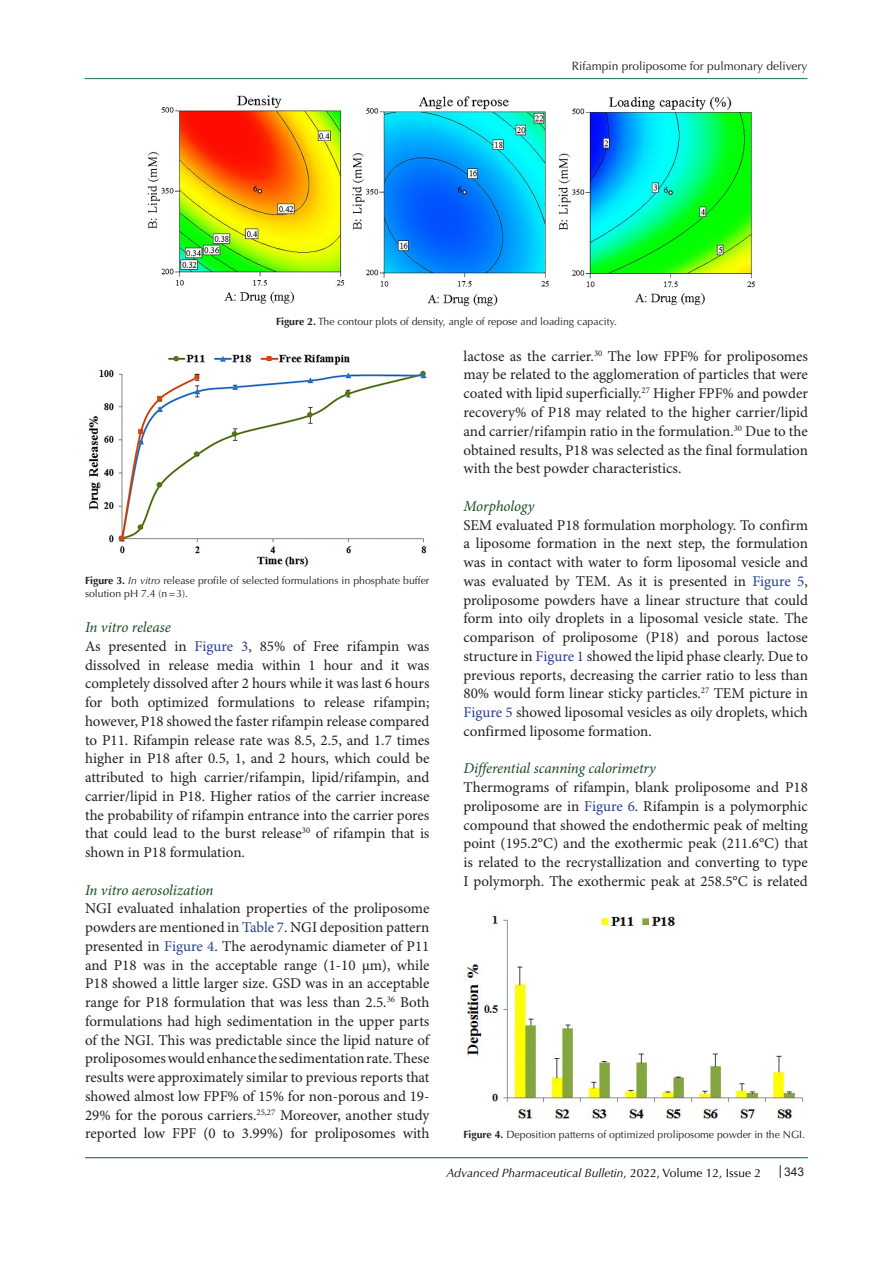
<style>
.page{position:relative;width:893px;height:1263px;background:#fff}
.page>*{position:absolute;margin:0;border:0;box-sizing:border-box;transform-origin:0 0}
.t1{font:15px/18.8px "Minion Pro";color:#231f20;text-align:justify}
.heading_2{font:italic 15px "Minion Pro";letter-spacing:-.01em;color:#164b23}
.t2{font:italic 12px "Optima LT Std";color:#000}
.t3{font:12px "Optima LT Std";color:#231f20}
.t4{font:12px "Arial";color:#231f20}
.t5{font:10.5px/13.5px "Optima LT Std";color:#231f20}
.s1{font-weight:700}
.s2{font-style:italic}
.s3{color:#253f8e}
.s4{font-style:normal}
</style>
<div class="page">
<svg style="left:780px;top:1165px;width:1px;height:13px"></svg>
<hr style="left:85px;top:1157px;width:723px;height:1px;background:#1e7252">
<hr style="left:85px;top:78px;width:722px;height:1px;background:#1e7252">
<img style="left:147px;top:95px;width:608px;height:212px">
<img style="left:88px;top:354px;width:339px;height:213px">
<img style="left:464px;top:916px;width:339px;height:203px">
<p class="t3" style="left:572px;top:59px;width:237px">Rifampin proliposome for pulmonary delivery</p>
<p class="t5" style="left:276px;top:315px;width:342px"><span class="s1">Figure 2.</span> The contour plots of density, angle of repose and loading capacity.</p>
<p class="t5" style="left:85px;top:574px;width:346px"><span class="s1">Figure 3.</span> <span class="s2">In vitro</span> release profile of selected formulations in phosphate buffer solution pH 7.4 (n=3).</p>
<p class="heading_2" style="left:85px;top:617px;width:87px">In vitro release</p>
<p class="t1" style="left:85px;top:637px;width:346px">As presented in <span class="s3">Figure 3</span>, 85% of Free rifampin was dissolved in release media within 1 hour and it was completely dissolved after 2 hours while it was last 6 hours for both optimized formulations to release rifampin; however, P18 showed the faster rifampin release compared to P11. Rifampin release rate was 8.5, 2.5, and 1.7 times higher in P18 after 0.5, 1, and 2 hours, which could be attributed to high carrier/rifampin, lipid/rifampin, and carrier/lipid in P18. Higher ratios of the carrier increase the probability of rifampin entrance into the carrier pores that could lead to the burst release<sup>30</sup> of rifampin that is shown in P18 formulation.</p>
<p class="heading_2" style="left:85px;top:879px;width:130px">In vitro aerosolization</p>
<p class="t1" style="left:85px;top:900px;width:346px">NGI evaluated inhalation properties of the proliposome powders are mentioned in <span class="s3">Table 7</span>. NGI deposition pattern presented in <span class="s3">Figure 4</span>. The aerodynamic diameter of P11 and P18 was in the acceptable range (1-10 μm), while P18 showed a little larger size. GSD was in an acceptable range for P18 formulation that was less than 2.5.<sup>36</sup> Both formulations had high sedimentation in the upper parts of the NGI. This was predictable since the lipid nature of proliposomes would enhance the sedimentation rate. These results were approximately similar to previous reports that showed almost low FPF% of 15% for non-porous and 19- 29% for the porous carriers.<sup>25,27</sup> Moreover, another study reported low FPF (0 to 3.99%) for proliposomes with</p>
<p class="t1" style="left:463px;top:347px;width:346px">lactose as the carrier.<sup>30</sup> The low FPF% for proliposomes may be related to the agglomeration of particles that were coated with lipid superficially.<sup>27</sup> Higher FPF% and powder recovery% of P18 may related to the higher carrier/lipid and carrier/rifampin ratio in the formulation.<sup>30</sup> Due to the obtained results, P18 was selected as the final formulation with the best powder characteristics.</p>
<p class="heading_2" style="left:463px;top:496px;width:72px">Morphology</p>
<p class="t1" style="left:463px;top:516px;width:346px">SEM evaluated P18 formulation morphology. To confirm a liposome formation in the next step, the formulation was in contact with water to form liposomal vesicle and was evaluated by TEM. As it is presented in <span class="s3">Figure 5</span>, proliposome powders have a linear structure that could form into oily droplets in a liposomal vesicle state. The comparison of proliposome (P18) and porous lactose structure in <span class="s3">Figure 1</span> showed the lipid phase clearly. Due to previous reports, decreasing the carrier ratio to less than 80% would form linear sticky particles.<sup>27</sup> TEM picture in <span class="s3">Figure 5</span> showed liposomal vesicles as oily droplets, which confirmed liposome formation.</p>
<p class="heading_2" style="left:463px;top:758px;width:194px">Differential scanning calorimetry</p>
<p class="t1" style="left:463px;top:778px;width:346px">Thermograms of rifampin, blank proliposome and P18 proliposome are in <span class="s3">Figure 6</span>. Rifampin is a polymorphic compound that showed the endothermic peak of melting point (195.2°C) and the exothermic peak (211.6°C) that is related to the recrystallization and converting to type I polymorph. The exothermic peak at 258.5°C is related</p>
<p class="t5" style="left:463px;top:1128px;width:343px"><span class="s1">Figure 4.</span> Deposition patterns of optimized proliposome powder in the NGI.</p>
<p class="t2" style="left:446px;top:1165px;width:316px">Advanced Pharmaceutical Bulletin<span class="s4">, 2022, Volume 12, Issue 2</span></p>
<p class="t4" style="left:784px;top:1164px;width:22px">343</p>
</div>
